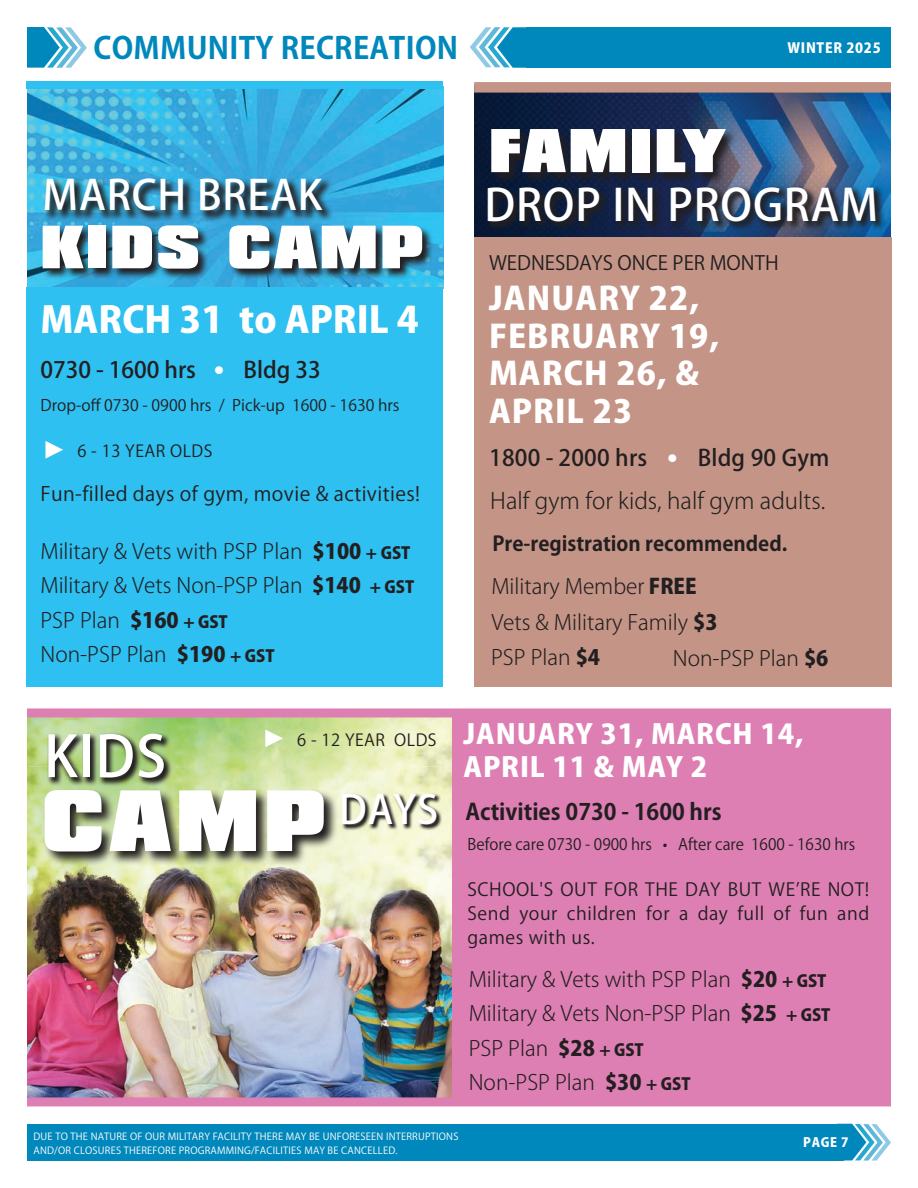
<style>
.page{position:relative;width:918px;height:1188px;background:#fff}
.page>*{position:absolute;margin:0;border:0;box-sizing:border-box;transform-origin:0 0}
.t1{font:900 74.7px "Compacta BT";color:#fff;scale:1.05 1}
.t2{font:500 55.95px "Koz Go Pro";color:#fff}
.t3{font:900 53.1px "Compacta BT";letter-spacing:.05em;color:#fff;scale:1.05 1}
.t4{font:900 52.5px "Compacta BT";letter-spacing:.05em;color:#fff;scale:1.05 1}
.t5{font:500 43.5px "Koz Go Pro";letter-spacing:.02em;color:#fff}
.t6{font:500 40.8px "Koz Go Pro";letter-spacing:.02em;color:#fff}
.t7{font:500 39.15px "Koz Go Pro";color:#fff}
.t8{font:800 36px "Koz Go Pro";color:#fff;scale:1.05 1}
.t9{font:800 31.5px/37.5px "Koz Go Pro";letter-spacing:.03em;color:#fff;scale:1.05 1}
.t10{font:700 30px "Koz Go Pr 6 N";letter-spacing:.01em;color:#0088bc}
.t11{font:800 27px/32.4px "Koz Go Pro";letter-spacing:.03em;color:#fff;scale:1.05 1}
.t12{font:500 22.5px "Koz Go Pro";letter-spacing:.01em;color:#231f20}
.t13{font:300 22.5px "Koz Go Pro";color:#231f20}
.t14{font:700 22.5px "Koz Go Pro";color:#231f20}
.t15{font:300 21px/34.5px "Koz Go Pro";color:#231f20}
.t16{font:700 20.25px "Koz Go Pro";color:#231f20}
.t17{font:19.65px "Koz Go Pro";letter-spacing:.02em;color:#231f20}
.t18{font:19.5px "Koz Go Pro";color:#231f20}
.t19{font:18px/24px "Koz Go Pro";letter-spacing:.03em;color:#231f20;text-align:justify}
.t20{font:16.5px "Koz Go Pro";letter-spacing:.03em;color:#231f20}
.t21{font:15.75px "Koz Go Pro";color:#231f20}
.t22{font:800 13.8px "Koz Go Pro";letter-spacing:.05em;color:#fff}
.t23{font:800 12.75px "Koz Go Pro";color:#fff}
.t24{font:9.75px/13.5px "Koz Go Pro";letter-spacing:.02em;color:#fff}
.s1{font-family:"Frutiger";font-weight:300;color:#fff}
.s2{font-weight:800}
.s3{font-weight:800;font-size:16.5px}
</style>
<div class="page">
<svg style="left:843px;top:1124px;width:48px;height:37px"></svg>
<div style="left:27px;top:1124px;width:816px;height:37px;background:#0088bc"></div>
<img style="left:27px;top:717px;width:426px;height:380px">
<div style="left:453px;top:717px;width:438px;height:385px;background:#de7fb4"></div>
<svg style="left:44px;top:789px;width:295px;height:77px;background:#72765f"></svg>
<svg style="left:47px;top:733px;width:127px;height:54px;background:#75885b"></svg>
<svg style="left:342px;top:793px;width:100px;height:38px;background:#a5a58e"></svg>
<div style="left:27px;top:708px;width:864px;height:9px;background:#de7fb4"></div>
<div style="left:27px;top:1097px;width:864px;height:9px;background:#de7fb4"></div>
<svg style="left:265px;top:729px;width:18px;height:18px"></svg>
<img style="left:475px;top:93px;width:416px;height:145px">
<div style="left:475px;top:238px;width:417px;height:449px;background:#c49586"></div>
<svg style="left:491px;top:128px;width:247px;height:57px;background:#1f2436"></svg>
<svg style="left:485px;top:185px;width:401px;height:47px;background:#202f49"></svg>
<div style="left:474px;top:82px;width:417px;height:11px;background:#c49586"></div>
<img style="left:27px;top:86px;width:417px;height:202px">
<div style="left:26px;top:81px;width:417px;height:7px;background:#2dc0f1"></div>
<div style="left:26px;top:287px;width:417px;height:400px;background:#2dc0f1"></div>
<svg style="left:42px;top:225px;width:392px;height:55px;background:#2b6078"></svg>
<svg style="left:43px;top:176px;width:291px;height:47px;background:#2f7797"></svg>
<svg style="left:45px;top:441px;width:18px;height:18px"></svg>
<div style="left:526px;top:27px;width:365px;height:41px;background:#0088bc"></div>
<svg style="left:27px;top:27px;width:60px;height:41px"></svg>
<svg style="left:470px;top:27px;width:56px;height:41px"></svg>
<h3 class="t10" style="left:93px;top:31px;width:366px">COMMUNITY RECREATION</h3>
<p class="t22" style="left:787px;top:39px;width:95px">WINTER 2025</p>
<h3 class="t6" style="left:43px;top:169px;width:281px">MARCH BREAK</h3>
<h3 class="t4" style="left:40px;top:215px;width:367px">KIDS CAMP</h3>
<h3 class="t8" style="left:40px;top:296px;width:362px">MARCH 31 to APRIL 4</h3>
<p class="t12" style="left:40px;top:355px;width:282px">0730 - 1600 hrs <span class="s1">•</span> Bldg 33</p>
<p class="t21" style="left:40px;top:395px;width:361px">Drop-off 0730 - 0900 hrs / Pick-up 1600 - 1630 hrs</p>
<p class="t20" style="left:77px;top:440px;width:137px">6 - 13 YEAR OLDS</p>
<p class="t17" style="left:40px;top:481px;width:381px">Fun-filled days of gym, movie &amp; activities!</p>
<p class="t15" style="left:40px;top:534px;width:375px">Military &amp; Vets with PSP Plan <span class="s2">$100</span> <span class="s3">+ GST<br></span>Military &amp; Vets Non-PSP Plan <span class="s2">$140</span> <span class="s3">+ GST<br></span>PSP Plan <span class="s2">$160</span> <span class="s3">+ GST<br></span>Non-PSP Plan <span class="s2">$190</span> <span class="s3">+ GST</span></p>
<h2 class="t2" style="left:44px;top:721px;width:124px">KIDS</h2>
<p class="t20" style="left:297px;top:729px;width:141px">6 - 12 YEAR OLDS</p>
<h1 class="t1" style="left:42px;top:776px;width:272px">CAMP</h1>
<h3 class="t7" style="left:339px;top:785px;width:101px">DAYS</h3>
<h3 class="t3" style="left:489px;top:119px;width:226px">FAMILY</h3>
<h3 class="t5" style="left:485px;top:177px;width:395px">DROP IN PROGRAM</h3>
<p class="t18" style="left:489px;top:250px;width:291px">WEDNESDAYS ONCE PER MONTH</p>
<h3 class="t9" style="left:489px;top:282px;width:221px">JANUARY 22,<br>FEBRUARY 19,<br>MARCH 26, &amp;<br>APRIL 23</h3>
<p class="t12" style="left:489px;top:444px;width:342px">1800 - 2000 hrs <span class="s1">•</span> Bldg 90 Gym</p>
<p class="t13" style="left:490px;top:486px;width:336px">Half gym for kids, half gym adults.</p>
<p class="t16" style="left:492px;top:530px;width:296px">Pre-registration recommended.</p>
<p class="t15" style="left:491px;top:570px;width:207px">Military Member <span class="s2">FREE</span></p>
<p class="t15" style="left:491px;top:605px;width:228px">Vets &amp; Military Family <span class="s2">$3</span></p>
<p class="t15" style="left:491px;top:640px;width:110px">PSP Plan <span class="s2">$4</span></p>
<p class="t15" style="left:673px;top:642px;width:157px">Non-PSP Plan <span class="s2">$6</span></p>
<p class="t11" style="left:463px;top:720px;width:325px">JANUARY 31, MARCH 14,<br>APRIL 11 &amp; MAY 2</p>
<p class="t14" style="left:465px;top:798px;width:258px">Activities 0730 - 1600 hrs</p>
<p class="t21" style="left:468px;top:834px;width:389px">Before care 0730 - 0900 hrs • After care 1600 - 1630 hrs</p>
<p class="t19" style="left:468px;top:878px;width:403px">SCHOOL'S OUT FOR THE DAY BUT WE’RE NOT!<br>Send your children for a day full of fun and games with us.</p>
<p class="t15" style="left:469px;top:962px;width:363px">Military &amp; Vets with PSP Plan <span class="s2">$20</span> <span class="s3">+ GST<br></span>Military &amp; Vets Non-PSP Plan <span class="s2">$25</span> <span class="s3">+ GST<br></span>PSP Plan <span class="s2">$28</span> <span class="s3">+ GST<br></span>Non-PSP Plan <span class="s2">$30</span> <span class="s3">+ GST</span></p>
<p class="t24" style="left:33px;top:1130px;width:426px">DUE TO THE NATURE OF OUR MILITARY FACILITY THERE MAY BE UNFORESEEN INTERRUPTIONS<br>AND/OR CLOSURES THEREFORE PROGRAMMING/FACILITIES MAY BE CANCELLED.</p>
<p class="t23" style="left:803px;top:1134px;width:47px">PAGE 7</p>
</div>
